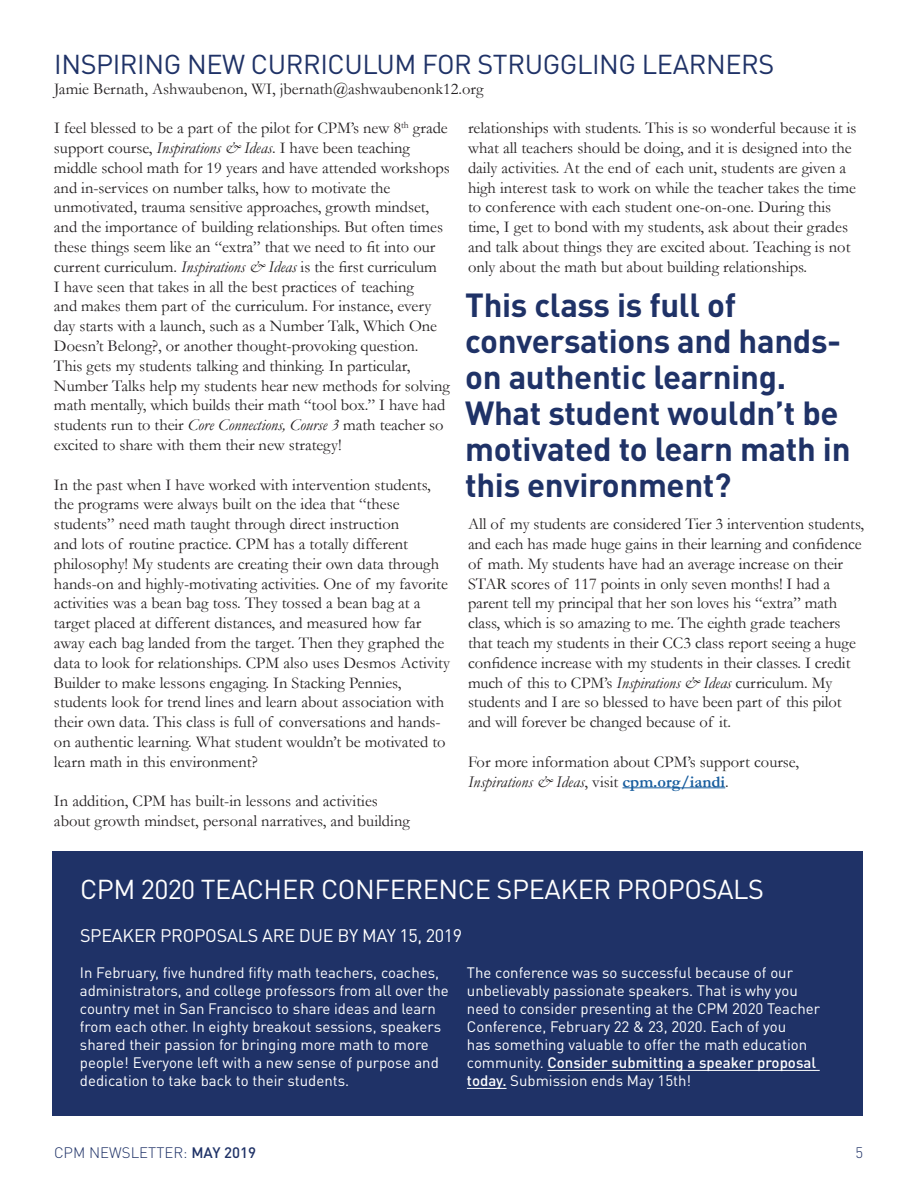
<style>
.page{position:relative;width:918px;height:1188px;background:#fff}
.page>*{position:absolute;margin:0;border:0;box-sizing:border-box;transform-origin:0 0}
.t1{font:700 33px/36px "DINOT";letter-spacing:-.01em;color:#1f3267}
.t2{font:27px "DINOT";letter-spacing:-.015em;color:#1f3267}
.t3{font:27px "DINOT";letter-spacing:-.015em;color:#fff}
.t4{font:18px "DINOT";letter-spacing:-.015em;color:#fff}
.t5{font:16.5px/19.8px "Garamond";letter-spacing:-.005em;color:#231f20}
.t6{font:15px/18px "DINOT";color:#fff}
.t7{font:300 15px "DINOT";color:#1f3267}
.s1{font-style:italic}
.s2{font-weight:700;color:#175d9e}
.s3{font-weight:500}
</style>
<div class="page">
<hr style="left:622px;top:787px;width:103px;height:1px;background:#175d9e">
<div style="left:53px;top:851px;width:810px;height:264px;background:#1f3267"></div>
<hr style="left:547px;top:1070px;width:273px;height:1px;background:#fff">
<hr style="left:467px;top:1088px;width:40px;height:1px;background:#fff">
<h2 class="t2" style="left:54px;top:47px;width:722px">INSPIRING NEW CURRICULUM FOR STRUGGLING LEARNERS</h2>
<p class="t5" style="left:54px;top:78px;width:431px">Jamie Bernath, Ashwaubenon, WI, jbernath@ashwaubenonk12.org</p>
<p class="t5" style="left:54px;top:118px;width:398px">I feel blessed to be a part of the pilot for CPM’s new 8<sup>th</sup> grade support course, <span class="s1">Inspirations &amp; Ideas</span>. I have been teaching middle school math for 19 years and have attended workshops and in-services on number talks, how to motivate the unmotivated, trauma sensitive approaches, growth mindset, and the importance of building relationships. But often times these things seem like an “extra” that we need to fit into our current curriculum. <span class="s1">Inspirations &amp; Ideas</span> is the first curriculum<br>I have seen that takes in all the best practices of teaching<br>and makes them part of the curriculum. For instance, every day starts with a launch, such as a Number Talk, Which One Doesn’t Belong?, or another thought-provoking question.<br>This gets my students talking and thinking. In particular, Number Talks help my students hear new methods for solving math mentally, which builds their math “tool box.” I have had students run to their <span class="s1">Core Connections, Course 3</span> math teacher so excited to share with them their new strategy!</p>
<p class="t5" style="left:54px;top:474px;width:398px">In the past when I have worked with intervention students, the programs were always built on the idea that “these students” need math taught through direct instruction<br>and lots of routine practice. CPM has a totally different philosophy! My students are creating their own data through hands-on and highly-motivating activities. One of my favorite activities was a bean bag toss. They tossed a bean bag at a target placed at different distances, and measured how far away each bag landed from the target. Then they graphed the data to look for relationships. CPM also uses Desmos Activity Builder to make lessons engaging. In Stacking Pennies, students look for trend lines and learn about association with their own data. This class is full of conversations and hands&shy;on authentic learning. What student wouldn’t be motivated to learn math in this environment?</p>
<p class="t5" style="left:54px;top:791px;width:357px">In addition, CPM has built-in lessons and activities about growth mindset, personal narratives, and building</p>
<p class="t5" style="left:468px;top:118px;width:390px">relationships with students. This is so wonderful because it is what all teachers should be doing, and it is designed into the daily activities. At the end of each unit, students are given a high interest task to work on while the teacher takes the time to conference with each student one-on-one. During this time, I get to bond with my students, ask about their grades and talk about things they are excited about. Teaching is not only about the math but about building relationships.</p>
<h1 class="t1" style="left:465px;top:286px;width:387px">This class is full of conversations and hands&shy;on authentic learning.<br>What student wouldn’t be motivated to learn math in this environment?</h1>
<p class="t5" style="left:468px;top:514px;width:398px">All of my students are considered Tier 3 intervention students, and each has made huge gains in their learning and confidence of math. My students have had an average increase on their STAR scores of 117 points in only seven months! I had a parent tell my principal that her son loves his “extra” math class, which is so amazing to me. The eighth grade teachers that teach my students in their CC3 class report seeing a huge confidence increase with my students in their classes. I credit much of this to CPM’s <span class="s1">Inspirations &amp; Ideas</span> curriculum. My students and I are so blessed to have been part of this pilot and will forever be changed because of it.</p>
<p class="t5" style="left:468px;top:752px;width:333px">For more information about CPM’s support course,<br><span class="s1">Inspirations &amp; Ideas</span>, visit <span class="s2">cpm.org/iandi</span>.</p>
<h2 class="t3" style="left:80px;top:872px;width:686px">CPM 2020 TEACHER CONFERENCE SPEAKER PROPOSALS</h2>
<p class="t4" style="left:80px;top:924px;width:384px">SPEAKER PROPOSALS ARE DUE BY MAY 15, 2019</p>
<p class="t6" style="left:80px;top:963px;width:371px">In February, five hundred fifty math teachers, coaches, administrators, and college professors from all over the country met in San Francisco to share ideas and learn from each other. In eighty breakout sessions, speakers shared their passion for bringing more math to more people! Everyone left with a new sense of purpose and dedication to take back to their students.</p>
<p class="t6" style="left:467px;top:963px;width:355px">The conference was so successful because of our unbelievably passionate speakers. That is why you need to consider presenting at the CPM 2020 Teacher Conference, February 22 &amp; 23, 2020. Each of you<br>has something valuable to offer the math education community. <span class="s3">Consider submitting a speaker proposal today.</span> Submission ends May 15th!</p>
<p class="t7" style="left:54px;top:1144px;width:204px">CPM NEWSLETTER: <span class="s3">MAY 2019</span></p>
<p class="t7" style="left:855px;top:1144px;width:9px">5</p>
</div>
